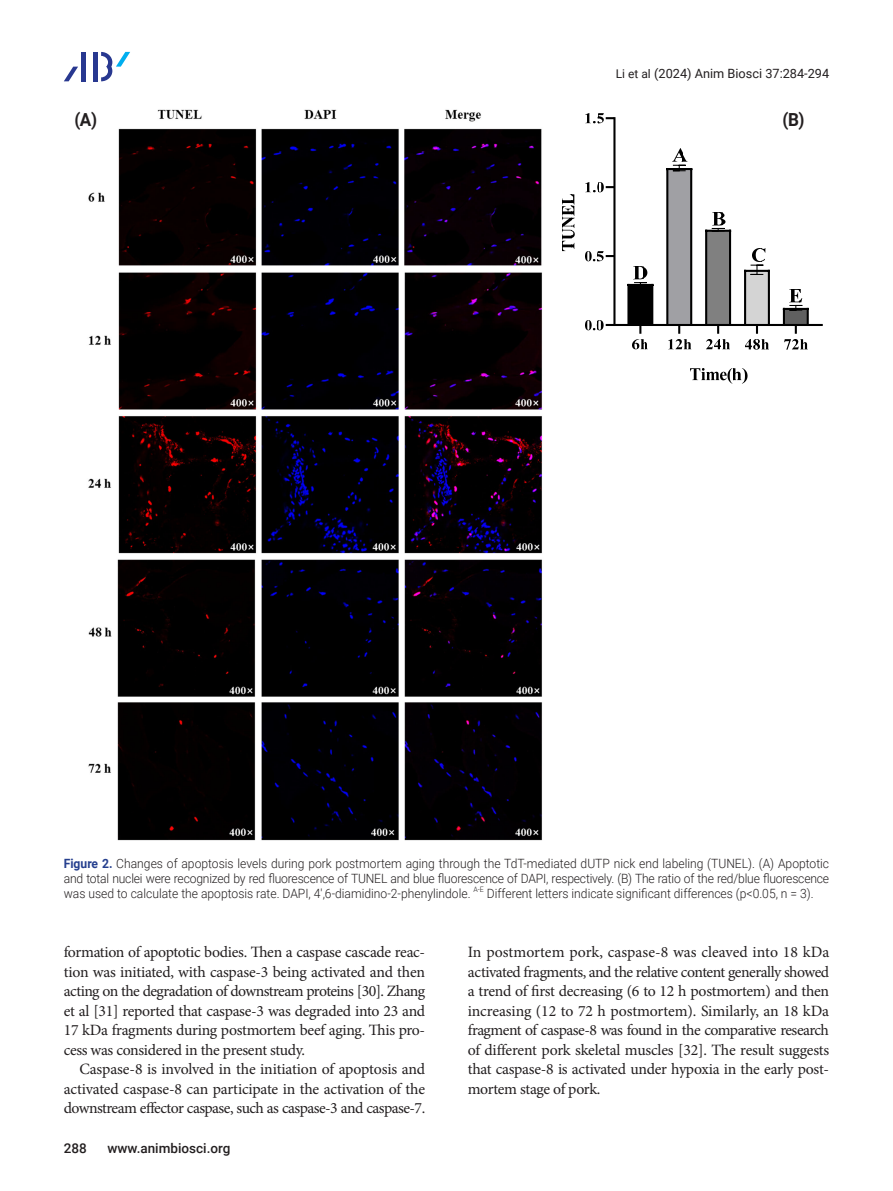
<style>
.page{position:relative;width:893px;height:1191px;background:#fff}
.page>*{position:absolute;margin:0;border:0;box-sizing:border-box;transform-origin:0 0}
.그림_지문{font:700 18px "Roboto";color:#231f20;scale:.95 1}
.본문{font:15.75px/19.5px "Minion Pro";letter-spacing:-.025em;color:#231f20;text-align:justify}
.t1{font:500 13.5px "Roboto";color:#231f20}
.표_그림__제목{font:300 12.75px/15px "Roboto";color:#231f20;text-align:justify;scale:.95 1}
.t2{font:12.75px "Roboto";color:#231f20}
.표_그림__제목-2{font:300 7.5px "Roboto";color:#231f20;scale:.95 1}
.s1{font-size:12px}
.s2{font-family:"Calibri";font-weight:400;font-size:12.45px;color:#000}
.s3{font-weight:700;color:#253f8e}
</style>
<div class="page">
<div style="left:93px;top:52px;width:5px;height:29px;background:#283890"></div>
<hr style="left:82px;top:52px;width:4px;height:29px;background:#283890">
<svg style="left:64px;top:67px;width:14px;height:14px"></svg>
<svg style="left:101px;top:52px;width:29px;height:29px"></svg>
<img style="left:88px;top:109px;width:455px;height:731px">
<img style="left:633px;top:341px;width:15px;height:9px">
<img style="left:669px;top:339px;width:22px;height:11px">
<img style="left:707px;top:339px;width:22px;height:11px">
<img style="left:746px;top:339px;width:22px;height:11px">
<img style="left:785px;top:339px;width:22px;height:11px">
<hr style="left:613px;top:324px;width:210px;height:2px;background:#000">
<img style="left:585px;top:320px;width:18px;height:11px">
<img style="left:585px;top:251px;width:18px;height:11px">
<img style="left:586px;top:182px;width:17px;height:11px">
<img style="left:586px;top:113px;width:17px;height:11px">
<hr style="left:613px;top:117px;width:2px;height:209px;background:#000">
<svg style="left:606px;top:324px;width:7px;height:2px"></svg>
<svg style="left:606px;top:255px;width:7px;height:2px"></svg>
<svg style="left:606px;top:186px;width:7px;height:2px"></svg>
<svg style="left:606px;top:117px;width:8px;height:2px"></svg>
<svg style="left:781px;top:305px;width:30px;height:19px"></svg>
<svg style="left:742px;top:264px;width:30px;height:70px"></svg>
<svg style="left:703px;top:228px;width:30px;height:106px"></svg>
<svg style="left:664px;top:165px;width:30px;height:169px"></svg>
<svg style="left:625px;top:283px;width:30px;height:41px"></svg>
<img style="left:690px;top:368px;width:57px;height:16px">
<img style="left:563px;top:194px;width:11px;height:58px">
<img style="left:673px;top:148px;width:14px;height:82px">
<img style="left:713px;top:213px;width:12px;height:79px">
<img style="left:752px;top:248px;width:13px;height:83px">
<img style="left:634px;top:266px;width:14px;height:80px">
<img style="left:790px;top:289px;width:12px;height:61px">
<p class="t2" style="left:616px;top:65px;width:215px"><span class="s1">Li et al</span> (2024) Anim Biosci 37:284-294</p>
<p class="그림_지문" style="left:74px;top:107px;width:25px">(A)</p>
<p class="그림_지문" style="left:782px;top:107px;width:25px">(B)</p>
<p class="표_그림__제목" style="left:64px;top:855px;width:807px;text-indent:-23px"><span class="s2">510</span> <span class="s3">Figure 2.</span> Changes of apoptosis levels during pork postmortem aging through the TdT-mediated dUTP nick end labeling (TUNEL). (A) Apoptotic and total nuclei were recognized by red fluorescence of TUNEL and blue fluorescence of DAPI, respectively. (B) The ratio of the red/blue fluorescence was used to calculate the apoptosis rate. DAPI, 4',6-diamidino-2-phenylindole.</p>
<p class="표_그림__제목-2" style="left:473px;top:884px;width:12px">A-E</p>
<p class="표_그림__제목" style="left:487px;top:885px;width:346px">Different letters indicate significant differences (p&lt;0.05, n = 3).</p>
<p class="본문" style="left:64px;top:942px;width:363px">formation of apoptotic bodies. Then a caspase cascade reac&shy;tion was initiated, with caspase-3 being activated and then acting on the degradation of downstream proteins [30]. Zhang et al [31] reported that caspase-3 was degraded into 23 and 17 kDa fragments during postmortem beef aging. This pro&shy;cess was considered in the present study.</p>
<p class="본문" style="left:64px;top:1059px;width:363px;text-indent:16px">Caspase-8 is involved in the initiation of apoptosis and activated caspase-8 can participate in the activation of the downstream effector caspase, such as caspase-3 and caspase-7.</p>
<p class="t1" style="left:64px;top:1138px;width:25px">288</p>
<p class="t1" style="left:107px;top:1138px;width:125px">www.animbiosci.org</p>
<p class="본문" style="left:468px;top:942px;width:363px">In postmortem pork, caspase-8 was cleaved into 18 kDa activated fragments, and the relative content generally showed a trend of first decreasing (6 to 12 h postmortem) and then increasing (12 to 72 h postmortem). Similarly, an 18 kDa fragment of caspase-8 was found in the comparative research of different pork skeletal muscles [32]. The result suggests that caspase-8 is activated under hypoxia in the early post&shy;mortem stage of pork.</p>
</div>
